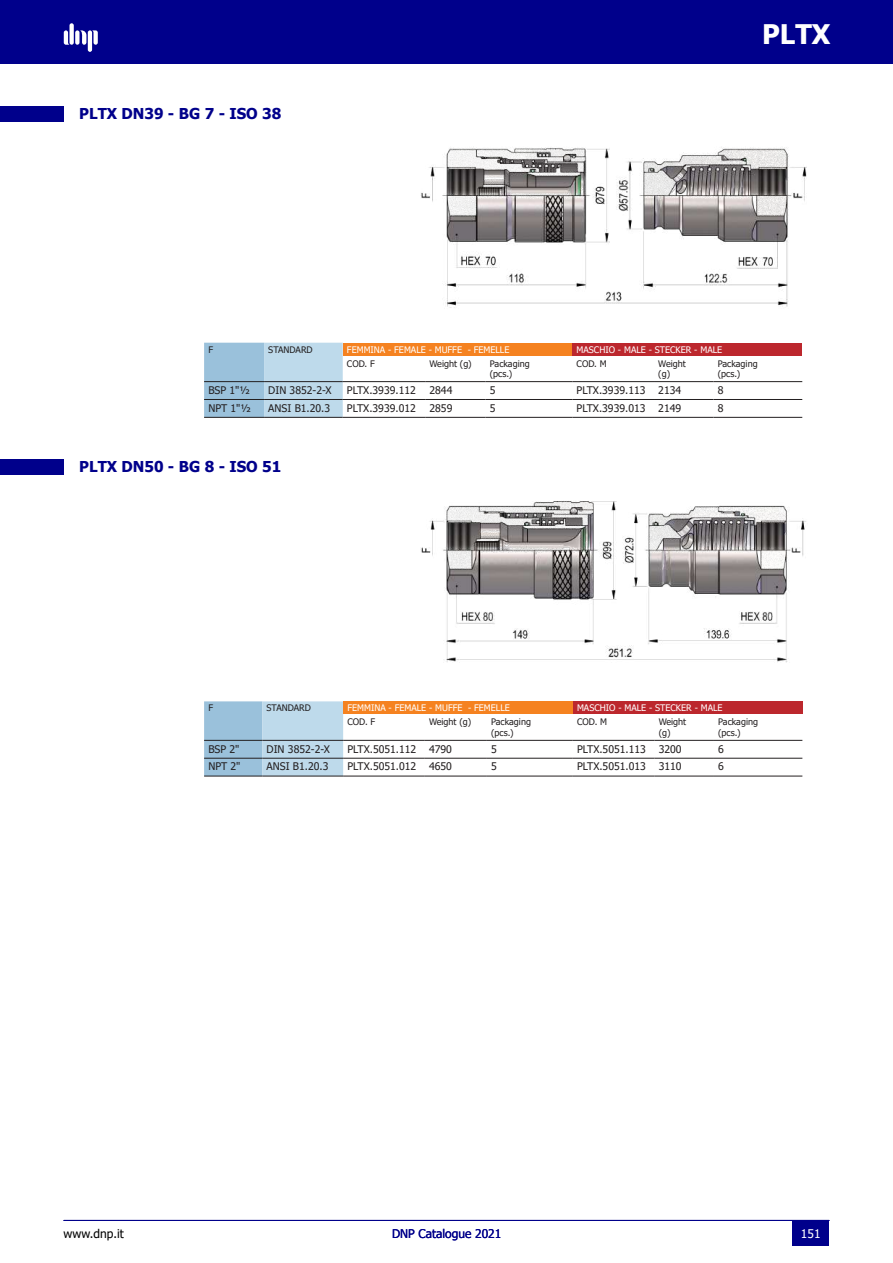
<style>
.page{position:relative;width:893px;height:1263px;background:#fff}
.page>*{position:absolute;margin:0;border:0;box-sizing:border-box;transform-origin:0 0}
.t1{font:700 27px "Tahoma";color:#fff}
.t2{font:700 15px "Tahoma";color:#00008b}
.t3{font:12px "Tahoma";color:#00008b}
.t4{font:12px "Tahoma";color:#000}
.t5{font:12px "Tahoma";color:#fff}
.t6{font:10.5px "Tahoma";color:#231f20}
.t7{font:9px/10.8px "Tahoma";color:#231f20}
.t8{font:9px "Tahoma";color:#fff}
</style>
<div class="page">
<div style="left:0;top:106px;width:64px;height:16px;background:#00008b"></div>
<div style="left:0;top:459px;width:64px;height:15px;background:#00008b"></div>
<img style="left:421px;top:147px;width:385px;height:161px">
<svg style="left:204px;top:343px;width:139px;height:74px;background:#aecee3"></svg>
<div style="left:343px;top:343px;width:229px;height:12px;background:#f58220"></div>
<div style="left:572px;top:343px;width:230px;height:12px;background:#bc272d"></div>
<hr style="left:204px;top:381px;width:60px;height:1px;background:#231f20">
<hr style="left:264px;top:381px;width:79px;height:1px;background:#231f20">
<hr style="left:343px;top:381px;width:82px;height:1px;background:#231f20">
<hr style="left:425px;top:381px;width:61px;height:1px;background:#231f20">
<hr style="left:486px;top:381px;width:86px;height:1px;background:#231f20">
<hr style="left:572px;top:381px;width:82px;height:1px;background:#231f20">
<hr style="left:654px;top:381px;width:59px;height:1px;background:#231f20">
<hr style="left:713px;top:381px;width:89px;height:1px;background:#231f20">
<hr style="left:204px;top:399px;width:60px;height:1px;background:#231f20">
<hr style="left:264px;top:399px;width:79px;height:1px;background:#231f20">
<hr style="left:343px;top:399px;width:82px;height:1px;background:#231f20">
<hr style="left:425px;top:399px;width:61px;height:1px;background:#231f20">
<hr style="left:486px;top:399px;width:86px;height:1px;background:#231f20">
<hr style="left:572px;top:399px;width:82px;height:1px;background:#231f20">
<hr style="left:654px;top:399px;width:59px;height:1px;background:#231f20">
<hr style="left:713px;top:399px;width:89px;height:1px;background:#231f20">
<hr style="left:204px;top:417px;width:60px;height:1px;background:#231f20">
<hr style="left:264px;top:417px;width:79px;height:1px;background:#231f20">
<hr style="left:343px;top:417px;width:82px;height:1px;background:#231f20">
<hr style="left:425px;top:417px;width:61px;height:1px;background:#231f20">
<hr style="left:486px;top:417px;width:86px;height:1px;background:#231f20">
<hr style="left:572px;top:417px;width:82px;height:1px;background:#231f20">
<hr style="left:654px;top:417px;width:59px;height:1px;background:#231f20">
<hr style="left:713px;top:417px;width:89px;height:1px;background:#231f20">
<img style="left:421px;top:501px;width:385px;height:162px">
<svg style="left:204px;top:701px;width:139px;height:75px;background:#adcde2"></svg>
<div style="left:343px;top:701px;width:230px;height:13px;background:#f58220"></div>
<div style="left:573px;top:701px;width:229px;height:13px;background:#bc272d"></div>
<hr style="left:204px;top:740px;width:58px;height:1px;background:#231f20">
<hr style="left:262px;top:740px;width:81px;height:1px;background:#231f20">
<hr style="left:343px;top:740px;width:82px;height:1px;background:#231f20">
<hr style="left:425px;top:740px;width:62px;height:1px;background:#231f20">
<hr style="left:487px;top:740px;width:86px;height:1px;background:#231f20">
<hr style="left:573px;top:740px;width:81px;height:1px;background:#231f20">
<hr style="left:654px;top:740px;width:60px;height:1px;background:#231f20">
<hr style="left:714px;top:740px;width:88px;height:1px;background:#231f20">
<hr style="left:204px;top:758px;width:58px;height:1px;background:#231f20">
<hr style="left:262px;top:758px;width:81px;height:1px;background:#231f20">
<hr style="left:343px;top:758px;width:82px;height:1px;background:#231f20">
<hr style="left:425px;top:758px;width:62px;height:1px;background:#231f20">
<hr style="left:487px;top:758px;width:86px;height:1px;background:#231f20">
<hr style="left:573px;top:758px;width:81px;height:1px;background:#231f20">
<hr style="left:654px;top:758px;width:60px;height:1px;background:#231f20">
<hr style="left:714px;top:758px;width:88px;height:1px;background:#231f20">
<hr style="left:204px;top:776px;width:58px;height:1px;background:#231f20">
<hr style="left:262px;top:776px;width:81px;height:1px;background:#231f20">
<hr style="left:343px;top:776px;width:82px;height:1px;background:#231f20">
<hr style="left:425px;top:776px;width:62px;height:1px;background:#231f20">
<hr style="left:487px;top:776px;width:86px;height:1px;background:#231f20">
<hr style="left:573px;top:776px;width:81px;height:1px;background:#231f20">
<hr style="left:654px;top:776px;width:60px;height:1px;background:#231f20">
<hr style="left:714px;top:776px;width:88px;height:1px;background:#231f20">
<div style="left:0;top:0;width:893px;height:64px;background:#00008b"></div>
<svg style="left:92px;top:30px;width:6px;height:15px"></svg>
<div style="left:69px;top:23px;width:5px;height:22px;background:#fff;border-radius:2px"></div>
<svg style="left:75px;top:30px;width:4px;height:15px"></svg>
<hr style="left:88px;top:30px;width:4px;height:22px;background:#fff;border-radius:2px">
<svg style="left:64px;top:30px;width:5px;height:15px"></svg>
<svg style="left:80px;top:30px;width:6px;height:15px"></svg>
<hr style="left:64px;top:1220px;width:765px;height:1px;background:#00008b">
<div style="left:792px;top:1220px;width:37px;height:26px;background:#00008b"></div>
<h2 class="t2" style="left:79px;top:103px;width:204px">PLTX DN39 - BG 7 - ISO 38</h2>
<h1 class="t1" style="left:762px;top:15px;width:70px">PLTX</h1>
<p class="t7" style="left:208px;top:344px;width:6px">F</p>
<p class="t7" style="left:268px;top:344px;width:46px">STANDARD</p>
<p class="t8" style="left:347px;top:343px;width:164px">FEMMINA - FEMALE - MUFFE - FEMELLE</p>
<p class="t8" style="left:577px;top:343px;width:147px">MASCHIO - MALE - STECKER - MALE</p>
<p class="t7" style="left:347px;top:358px;width:29px">COD. F</p>
<p class="t7" style="left:429px;top:358px;width:44px">Weight (g)</p>
<p class="t7" style="left:490px;top:358px;width:41px">Packaging (pcs.)</p>
<p class="t7" style="left:577px;top:358px;width:32px">COD. M</p>
<p class="t7" style="left:658px;top:358px;width:29px">Weight (g)</p>
<p class="t7" style="left:718px;top:358px;width:41px">Packaging (pcs.)</p>
<p class="t6" style="left:208px;top:383px;width:43px">BSP 1"½</p>
<p class="t6" style="left:268px;top:383px;width:65px">DIN 3852-2-X</p>
<p class="t6" style="left:347px;top:383px;width:70px">PLTX.3939.112</p>
<p class="t6" style="left:429px;top:383px;width:24px">2844</p>
<p class="t6" style="left:490px;top:383px;width:7px">5</p>
<p class="t6" style="left:577px;top:383px;width:106px">PLTX.3939.113 2134</p>
<p class="t6" style="left:718px;top:383px;width:7px">8</p>
<p class="t6" style="left:208px;top:401px;width:44px">NPT 1"½</p>
<p class="t6" style="left:268px;top:401px;width:63px">ANSI B1.20.3</p>
<p class="t6" style="left:347px;top:401px;width:70px">PLTX.3939.012</p>
<p class="t6" style="left:429px;top:401px;width:24px">2859</p>
<p class="t6" style="left:490px;top:401px;width:7px">5</p>
<p class="t6" style="left:577px;top:401px;width:106px">PLTX.3939.013 2149</p>
<p class="t6" style="left:718px;top:401px;width:7px">8</p>
<h2 class="t2" style="left:79px;top:456px;width:204px">PLTX DN50 - BG 8 - ISO 51</h2>
<p class="t7" style="left:208px;top:703px;width:6px">F</p>
<p class="t7" style="left:267px;top:703px;width:46px">STANDARD</p>
<p class="t8" style="left:347px;top:702px;width:164px">FEMMINA - FEMALE - MUFFE - FEMELLE</p>
<p class="t8" style="left:577px;top:702px;width:147px">MASCHIO - MALE - STECKER - MALE</p>
<p class="t7" style="left:347px;top:717px;width:29px">COD. F</p>
<p class="t7" style="left:429px;top:717px;width:44px">Weight (g)</p>
<p class="t7" style="left:491px;top:717px;width:41px">Packaging (pcs.)</p>
<p class="t7" style="left:577px;top:717px;width:32px">COD. M</p>
<p class="t7" style="left:659px;top:717px;width:29px">Weight (g)</p>
<p class="t7" style="left:718px;top:717px;width:41px">Packaging (pcs.)</p>
<p class="t6" style="left:208px;top:742px;width:33px">BSP 2"</p>
<p class="t6" style="left:267px;top:742px;width:65px">DIN 3852-2-X</p>
<p class="t6" style="left:347px;top:742px;width:106px">PLTX.5051.112 4790</p>
<p class="t6" style="left:491px;top:742px;width:7px">5</p>
<p class="t6" style="left:577px;top:742px;width:106px">PLTX.5051.113 3200</p>
<p class="t6" style="left:718px;top:742px;width:7px">6</p>
<p class="t6" style="left:208px;top:760px;width:34px">NPT 2"</p>
<p class="t6" style="left:267px;top:760px;width:63px">ANSI B1.20.3</p>
<p class="t6" style="left:347px;top:760px;width:106px">PLTX.5051.012 4650</p>
<p class="t6" style="left:491px;top:760px;width:7px">5</p>
<p class="t6" style="left:577px;top:760px;width:106px">PLTX.5051.013 3110</p>
<p class="t6" style="left:718px;top:760px;width:7px">6</p>
<p class="t4" style="left:64px;top:1225px;width:62px">www.dnp.it</p>
<p class="t3" style="left:392px;top:1225px;width:111px">DNP Catalogue 2021</p>
<p class="t5" style="left:801px;top:1225px;width:21px">151</p>
</div>
